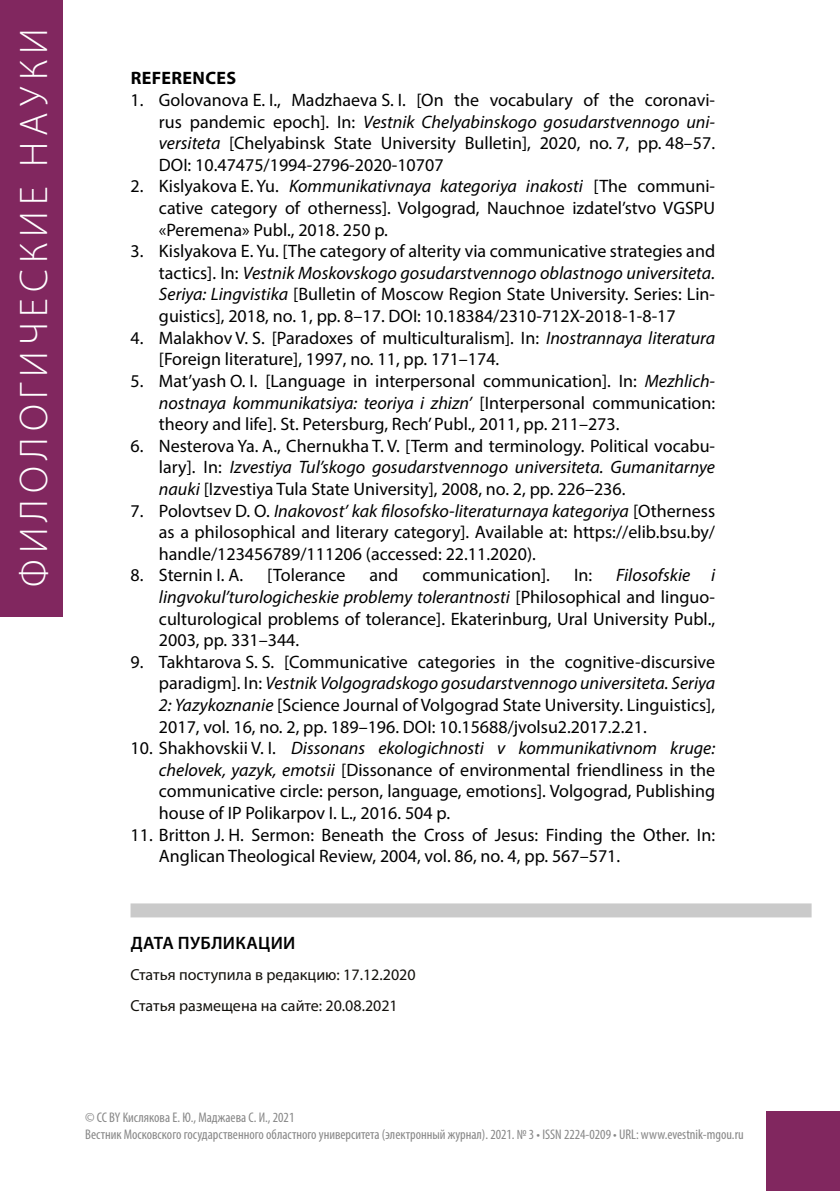
<style>
.page{position:relative;width:840px;height:1191px;background:#fff}
.page>*{position:absolute;margin:0;border:0;box-sizing:border-box;transform-origin:0 0}
.t1{font:300 40px "Myriad Pro";letter-spacing:.15em;color:#fff}
.t2{font:18px/21.6px "Myriad Pro";color:#000;text-align:justify}
.t3{font:600 18px "Myriad Pro";letter-spacing:.02em;color:#000}
.t4{font:700 18px "Myriad Pro";letter-spacing:.02em;color:#000}
.t5{font:16px/31.4px "Myriad Pro";color:#12100b}
.t6{font:condensed 14px/16.8px "Myriad Pro";color:#878787}
.s1{font-style:italic}
</style>
<div class="page">
<div style="left:765px;top:1111px;width:74px;height:80px;background:#81275f"></div>
<div style="left:0;top:0;width:62px;height:616px;background:#81275f"></div>
<div style="left:130px;top:903px;width:681px;height:14px;background:#cacaca"></div>
<h1 class="t1" style="left:10px;top:587px;width:559px;rotate:-90deg">филологические науки</h1>
<p class="t4" style="left:131px;top:67px;width:107px">REFERENCES</p>
<p class="t2" style="left:159px;top:89px;width:557px;text-indent:-28px">1. Golovanova E. I., Madzhaeva S. I. [On the vocabulary of the coronavi&shy;rus pandemic epoch]. In: <span class="s1">Vestnik Chelyabinskogo gosudarstvennogo uni&shy;versiteta</span> [Chelyabinsk State University Bulletin], 2020, no. 7, pp. 48–57.<br>DOI: 10.47475/1994-2796-2020-10707</p>
<p class="t2" style="left:159px;top:175px;width:557px;text-indent:-28px">2. Kislyakova E. Yu. <span class="s1">Kommunikativnaya kategoriya inakosti</span> [The communi&shy;cative category of otherness]. Volgograd, Nauchnoe izdatel’stvo VGSPU «Peremena» Publ., 2018. 250 p.</p>
<p class="t2" style="left:159px;top:240px;width:557px;text-indent:-28px">3. Kislyakova E. Yu. [The category of alterity via communicative strategies and tactics]. In: <span class="s1">Vestnik Moskovskogo gosudarstvennogo oblastnogo universiteta.<br>Seriya: Lingvistika</span> [Bulletin of Moscow Region State University. Series: Lin&shy;guistics], 2018, no. 1, pp. 8–17. DOI: 10.18384/2310-712X-2018-1-8-17</p>
<p class="t2" style="left:159px;top:326px;width:557px;text-indent:-28px">4. Malakhov V. S. [Paradoxes of multiculturalism]. In: <span class="s1">Inostrannaya literatura </span>[Foreign literature], 1997, no. 11, pp. 171–174.</p>
<p class="t2" style="left:159px;top:370px;width:557px;text-indent:-28px">5. Mat’yash O. I. [Language in interpersonal communication]. In: <span class="s1">Mezhlich&shy;nostnaya kommunikatsiya: teoriya i zhizn’</span> [Interpersonal communication: theory and life]. St. Petersburg, Rech’ Publ., 2011, pp. 211–273.</p>
<p class="t2" style="left:159px;top:434px;width:557px;text-indent:-28px">6. Nesterova Ya. A., Chernukha T. V. [Term and terminology. Political vocabu&shy;lary]. In: <span class="s1">Izvestiya Tul’skogo gosudarstvennogo universiteta. Gumanitarnye nauki</span> [Izvestiya Tula State University], 2008, no. 2, pp. 226–236.</p>
<p class="t2" style="left:159px;top:499px;width:557px;text-indent:-28px">7. Polovtsev D. O. <span class="s1">Inakovost’ kak filosofsko-literaturnaya kategoriya</span> [Otherness as a philosophical and literary category]. Available at: https://elib.bsu.by/ handle/123456789/111206 (accessed: 22.11.2020).</p>
<p class="t2" style="left:130px;top:564px;width:114px">8. Sternin I. A.</p>
<p class="t2" style="left:267px;top:564px;width:80px">[Tolerance</p>
<p class="t2" style="left:369px;top:564px;width:30px">and</p>
<p class="t2" style="left:422px;top:564px;width:129px">communication].</p>
<p class="t2" style="left:573px;top:564px;width:20px">In:</p>
<p class="t2" style="left:159px;top:564px;width:557px;text-indent:457px"><span class="s1">Filosofskie i lingvokul’turologicheskie problemy tolerantnosti</span> [Philosophical and linguo&shy;culturological problems of tolerance]. Ekaterinburg, Ural University Publ., 2003, pp. 331–344.</p>
<p class="t2" style="left:159px;top:650px;width:557px;text-indent:-28px">9. Takhtarova S. S. [Communicative categories in the cognitive-discursive paradigm]. In: <span class="s1">Vestnik Volgogradskogo gosudarstvennogo universiteta. Seriya 2: Yazykoznanie</span> [Science Journal of Volgograd State University. Linguistics], 2017, vol. 16, no. 2, pp. 189–196. DOI: 10.15688/jvolsu2.2017.2.21.</p>
<p class="t2" style="left:159px;top:737px;width:557px;text-indent:-28px">10. Shakhovskii V. I. <span class="s1">Dissonans ekologichnosti v kommunikativnom kruge: chelovek, yazyk, emotsii</span> [Dissonance of environmental friendliness in the communicative circle: person, language, emotions]. Volgograd, Publishing house of IP Polikarpov I. L., 2016. 504 p.</p>
<p class="t2" style="left:159px;top:823px;width:557px;text-indent:-28px">11. Britton J. H. Sermon: Beneath the Cross of Jesus: Finding the Other. In:<br>Anglican Theological Review, 2004, vol. 86, no. 4, pp. 567–571.</p>
<p class="t3" style="left:131px;top:931px;width:140px">ДАТА ПУБЛИ КАЦИИ</p>
<p class="t5" style="left:130px;top:958px;width:286px">Статья поступила в редакцию: 17.12.2020<br>Статья размещена на сайте: 20.08.2021</p>
<p class="t6" style="left:85px;top:1109px;width:659px">© CC BY Кислякова Е. Ю., Маджаева С. И., 2021<br>Вестник Московского государственного областного университета (электронный журнал). 2021. № 3 • ISSN 2224-0209 • URL: www.evestnik-mgou.ru</p>
</div>
